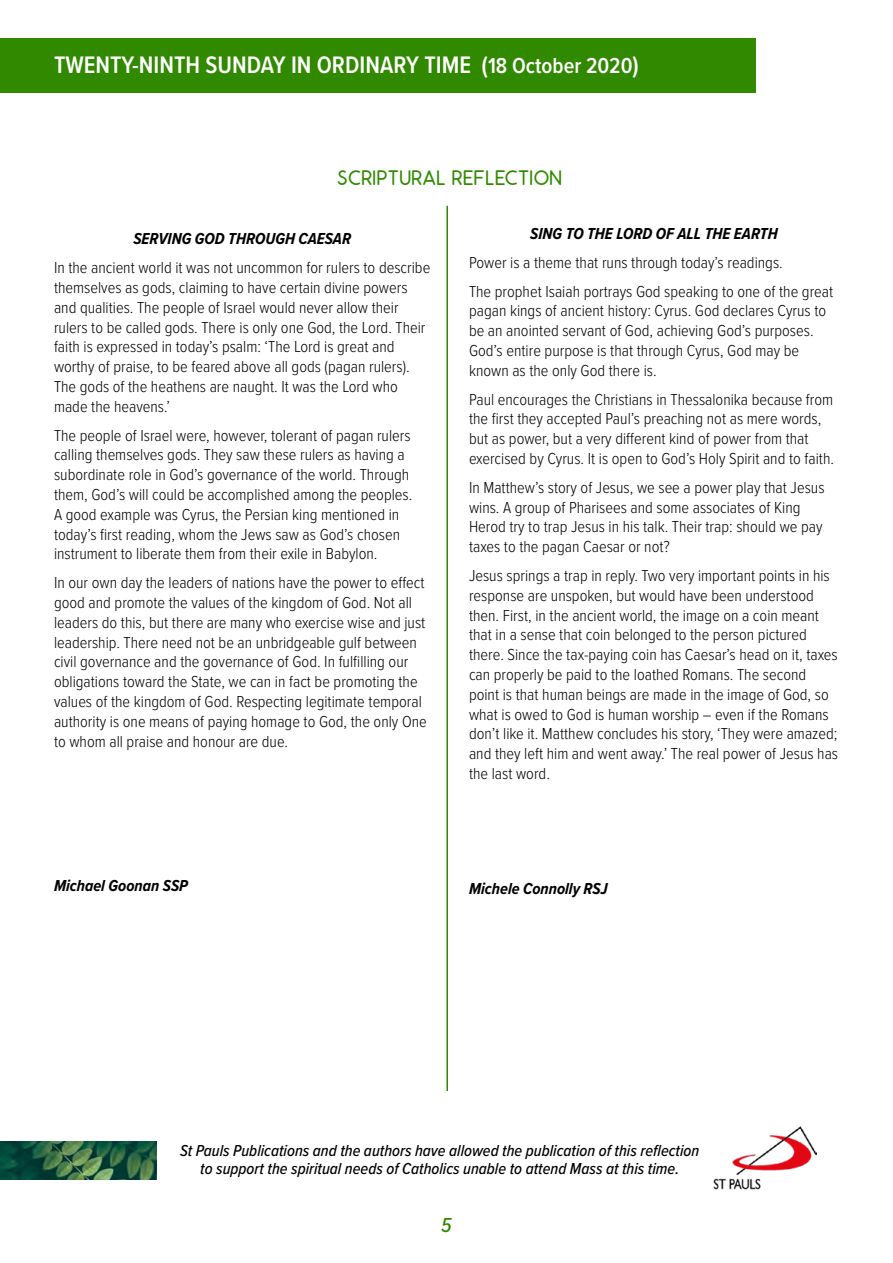
<style>
.page{position:relative;width:893px;height:1263px;background:#fff}
.page>*{position:absolute;margin:0;border:0;box-sizing:border-box;transform-origin:0 0}
.t1{font:600 24.75px "Proxima Nova Cond";color:#fff}
.t2{font:300 21px "Odin Rounded";color:#318900}
.t3{font:italic 500 21px "Proxima Nova Cond";color:#318900}
.t4{font:300 16.5px/19.8px "Proxima Nova Cond";color:#000}
.t5{font:italic 500 16.5px/18px "Proxima Nova Cond";color:#000;text-align:center}
.t6{font:italic 700 16.5px "Proxima Nova Cond";color:#000}
.s1{font-size:22.5px}
</style>
<div class="page">
<div style="left:0;top:39px;width:755px;height:54px;background:#318900"></div>
<hr style="left:446px;top:206px;width:2px;height:885px;background:#318900">
<img style="left:713px;top:1126px;width:103px;height:64px">
<img style="left:0;top:1142px;width:156px;height:37px">
<h1 class="t1" style="left:54px;top:47px;width:586px">TWENTY-NINTH SUNDAY IN ORDINARY TIME (<span class="s1">18 October 2020</span>)</h1>
<p class="t2" style="left:337px;top:166px;width:226px">SCRIPTURAL REFLECTION</p>
<p class="t6" style="left:133px;top:227px;width:219px">SERVING GOD THROUGH CAESAR</p>
<p class="t4" style="left:54px;top:257px;width:378px">In the ancient world it was not uncommon for rulers to describe themselves as gods, claiming to have certain divine powers and qualities. The people of Israel would never allow their rulers to be called gods. There is only one God, the Lord. Their faith is expressed in today’s psalm: ‘The Lord is great and worthy of praise, to be feared above all gods (pagan rulers).<br>The gods of the heathens are naught. It was the Lord who made the heavens.’</p>
<p class="t4" style="left:54px;top:424px;width:360px">The people of Israel were, however, tolerant of pagan rulers calling themselves gods. They saw these rulers as having a subordinate role in God’s governance of the world. Through them, God’s will could be accomplished among the peoples.<br>A good example was Cyrus, the Persian king mentioned in today’s first reading, whom the Jews saw as God’s chosen instrument to liberate them from their exile in Babylon.</p>
<p class="t4" style="left:54px;top:572px;width:374px">In our own day the leaders of nations have the power to effect good and promote the values of the kingdom of God. Not all leaders do this, but there are many who exercise wise and just leadership. There need not be an unbridgeable gulf between civil governance and the governance of God. In fulfilling our obligations toward the State, we can in fact be promoting the values of the kingdom of God. Respecting legitimate temporal authority is one means of paying homage to God, the only One to whom all praise and honour are due.</p>
<p class="t6" style="left:530px;top:221px;width:249px">SING TO THE LORD OF ALL THE EARTH</p>
<p class="t4" style="left:469px;top:247px;width:366px;line-height:28.8px">Power is a theme that runs through today’s readings.<br>The prophet Isaiah portrays God speaking to one of the great</p>
<p class="t4" style="left:469px;top:300px;width:359px">pagan kings of ancient history: Cyrus. God declares Cyrus to be an anointed servant of God, achieving God’s purposes.<br>God’s entire purpose is that through Cyrus, God may be known as the only God there is.</p>
<p class="t4" style="left:469px;top:388px;width:366px">Paul encourages the Christians in Thessalonika because from the first they accepted Paul’s preaching not as mere words, but as power, but a very different kind of power from that exercised by Cyrus. It is open to God’s Holy Spirit and to faith.</p>
<p class="t4" style="left:469px;top:477px;width:357px">In Matthew’s story of Jesus, we see a power play that Jesus wins. A group of Pharisees and some associates of King Herod try to trap Jesus in his talk. Their trap: should we pay taxes to the pagan Caesar or not?</p>
<p class="t4" style="left:469px;top:565px;width:371px">Jesus springs a trap in reply. Two very important points in his response are unspoken, but would have been understood then. First, in the ancient world, the image on a coin meant that in a sense that coin belonged to the person pictured there. Since the tax-paying coin has Caesar’s head on it, taxes can properly be paid to the loathed Romans. The second point is that human beings are made in the image of God, so what is owed to God is human worship – even if the Romans don’t like it. Matthew concludes his story, ‘They were amazed; and they left him and went away.’ The real power of Jesus has the last word.</p>
<p class="t6" style="left:54px;top:873px;width:136px">Michael Goonan SSP</p>
<p class="t6" style="left:469px;top:877px;width:140px">Michele Connolly RSJ</p>
<p class="t5" style="left:180px;top:1141px;width:521px">St Pauls Publications and the authors have allowed the publication of this reflection to support the spiritual needs of Catholics unable to attend Mass at this time.</p>
<p class="t3" style="left:441px;top:1209px;width:12px">5</p>
</div>
